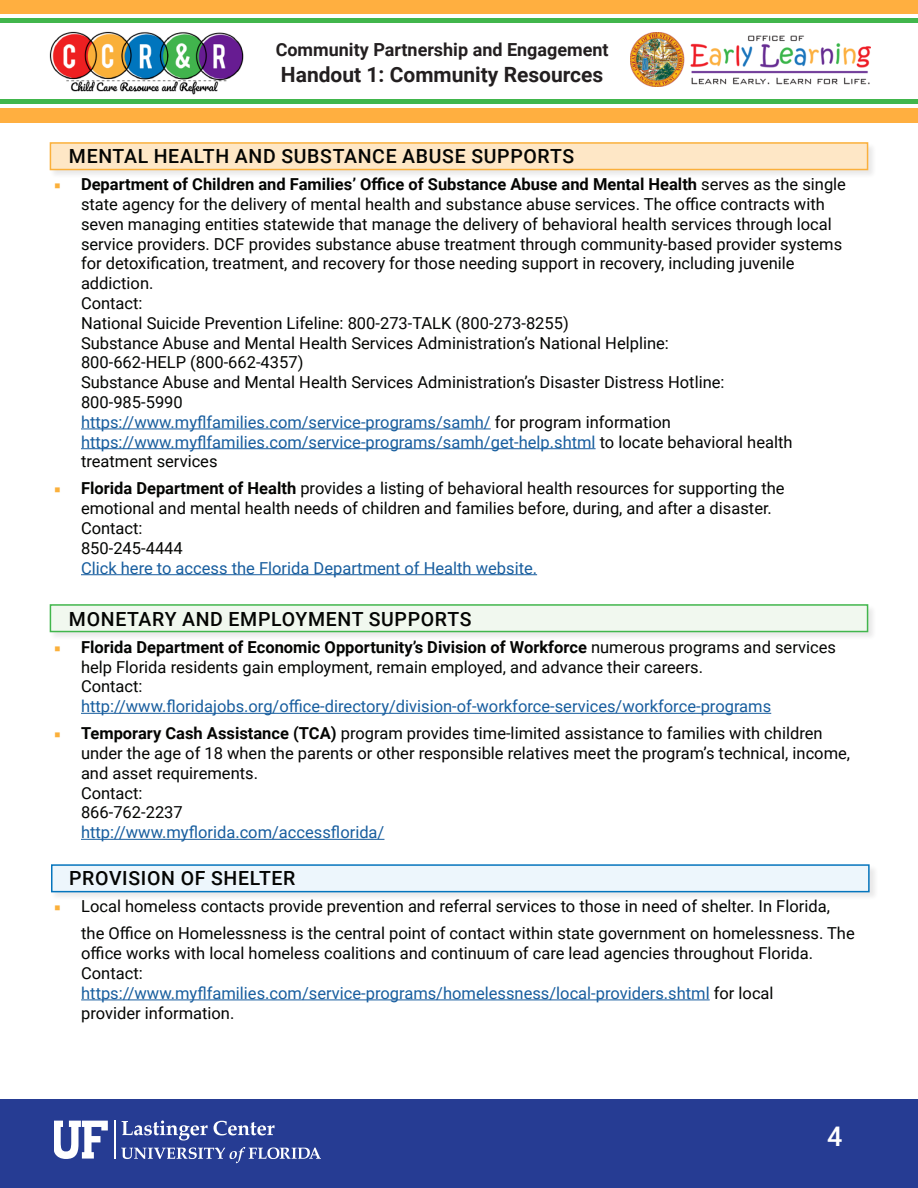
<style>
.page{position:relative;width:918px;height:1188px;background:#fff}
.page>*{position:absolute;margin:0;border:0;box-sizing:border-box;transform-origin:0 0}
.t1{font:500 27px "Roboto";color:#fff}
.t2{font:700 21px "Roboto";color:#231f20}
.t3{font:500 19.5px "Roboto";letter-spacing:.035em;color:#040503}
.t4{font:700 18px "Roboto";color:#231f20}
.t5{font:16.5px/19.8px "Roboto";color:#040503}
.s1{font-family:"Minion Pro";color:#fbb03b}
.s2{font-weight:700}
.s3{color:#175d9e}
</style>
<div class="page">
<div style="left:0;top:1099px;width:918px;height:89px;background:#263c93"></div>
<hr style="left:114px;top:1121px;width:1px;height:38px;background:#fff">
<svg style="left:54px;top:1121px;width:54px;height:38px"></svg>
<svg style="left:122px;top:1121px;width:86px;height:20px"></svg>
<svg style="left:214px;top:1121px;width:61px;height:14px"></svg>
<svg style="left:121px;top:1147px;width:200px;height:16px"></svg>
<div style="left:0;top:0;width:918px;height:14px;background:#ffaf40"></div>
<hr style="left:0;top:18px;width:918px;height:4px;background:#41b64c">
<hr style="left:0;top:99px;width:918px;height:4px;background:#41b64c">
<div style="left:0;top:109px;width:918px;height:14px;background:#ffaf40"></div>
<img style="left:49px;top:31px;width:195px;height:64px">
<img style="left:631px;top:32px;width:240px;height:55px">
<div style="left:51px;top:864px;width:827px;height:37px;background:#231f20;opacity:.1"></div>
<div style="left:51px;top:864px;width:819px;height:28px;background:#edf6fc;border:2px solid #0575bd"></div>
<div style="left:49px;top:142px;width:828px;height:37px;background:#231f20;opacity:.1"></div>
<div style="left:50px;top:142px;width:818px;height:28px;background:#fee7c6;border:2px solid #fbb03b"></div>
<div style="left:49px;top:604px;width:828px;height:37px;background:#231f20;opacity:.1"></div>
<div style="left:50px;top:604px;width:818px;height:28px;background:#f1f8ef;border:2px solid #41b64c"></div>
<hr style="left:81px;top:429px;width:410px;height:1px;background:#175d9e">
<hr style="left:81px;top:448px;width:515px;height:1px;background:#175d9e">
<hr style="left:81px;top:574px;width:456px;height:1px;background:#175d9e">
<hr style="left:81px;top:713px;width:690px;height:1px;background:#175d9e">
<hr style="left:81px;top:839px;width:303px;height:1px;background:#175d9e">
<hr style="left:81px;top:1000px;width:629px;height:1px;background:#175d9e">
<p class="t4" style="left:276px;top:37px;width:334px">Community Partnership and Engagement</p>
<p class="t2" style="left:281px;top:60px;width:324px">Handout 1: Community Resources</p>
<p class="t3" style="left:69px;top:143px;width:507px">MENTAL HEALTH AND SUBSTANCE ABUSE SUPPORTS</p>
<p class="t5" style="left:81px;top:174px;width:767px;text-indent:-27px"><span class="s1">■</span> <span class="s2">Department of Children and Families’ Office of Substance Abuse and Mental Health</span> serves as the single state agency for the delivery of mental health and substance abuse services. The office contracts with seven managing entities statewide that manage the delivery of behavioral health services through local service providers. DCF provides substance abuse treatment through community-based provider systems for detoxification, treatment, and recovery for those needing support in recovery, including juvenile addiction.<br>Contact:<br>National Suicide Prevention Lifeline: 800-273-TALK (800-273-8255)<br>Substance Abuse and Mental Health Services Administration’s National Helpline:<br>800-662-HELP (800-662-4357)<br>Substance Abuse and Mental Health Services Administration’s Disaster Distress Hotline:<br>800-985-5990<br><span class="s3">https://www.myflfamilies.com/service-programs/samh/</span> for program information <span class="s3">https://www.myflfamilies.com/service-programs/samh/get-help.shtml</span> to locate behavioral health treatment services</p>
<p class="t5" style="left:81px;top:478px;width:705px;text-indent:-27px"><span class="s1">■</span> <span class="s2">Florida Department of Health</span> provides a listing of behavioral health resources for supporting the emotional and mental health needs of children and families before, during, and after a disaster.<br>Contact:<br>850-245-4444<br><span class="s3">Click here to access the Florida Department of Health website.</span></p>
<p class="t3" style="left:69px;top:605px;width:404px">MONETARY AND EMPLOYMENT SUPPORTS</p>
<p class="t5" style="left:81px;top:636px;width:756px;text-indent:-27px"><span class="s1">■</span> <span class="s2">Florida Department of Economic Opportunity’s Division of Workforce</span> numerous programs and services help Florida residents gain employment, remain employed, and advance their careers.<br>Contact: <span class="s3">http://www.floridajobs.org/office-directory/division-of-workforce-services/workforce-programs</span></p>
<p class="t5" style="left:81px;top:723px;width:771px;text-indent:-27px"><span class="s1">■</span> <span class="s2">Temporary Cash Assistance (TCA)</span> program provides time-limited assistance to families with children under the age of 18 when the parents or other responsible relatives meet the program’s technical, income, and asset requirements.<br>Contact:<br>866-762-2237<br><span class="s3">http://www.myflorida.com/accessflorida/</span></p>
<p class="t3" style="left:69px;top:865px;width:228px">PROVISION OF SHELTER</p>
<p class="t5" style="left:81px;top:892px;width:775px;line-height:27px;text-indent:-27px"><span class="s1">■</span> Local homeless contacts provide prevention and referral services to those in need of shelter. In Florida, the Office on Homelessness is the central point of contact within state government on homelessness. The</p>
<p class="t5" style="left:81px;top:943px;width:734px">office works with local homeless coalitions and continuum of care lead agencies throughout Florida.<br>Contact:<br><span class="s3">https://www.myflfamilies.com/service-programs/homelessness/local-providers.shtml</span> for local provider information.</p>
<h1 class="t1" style="left:827px;top:1118px;width:17px">4</h1>
</div>
